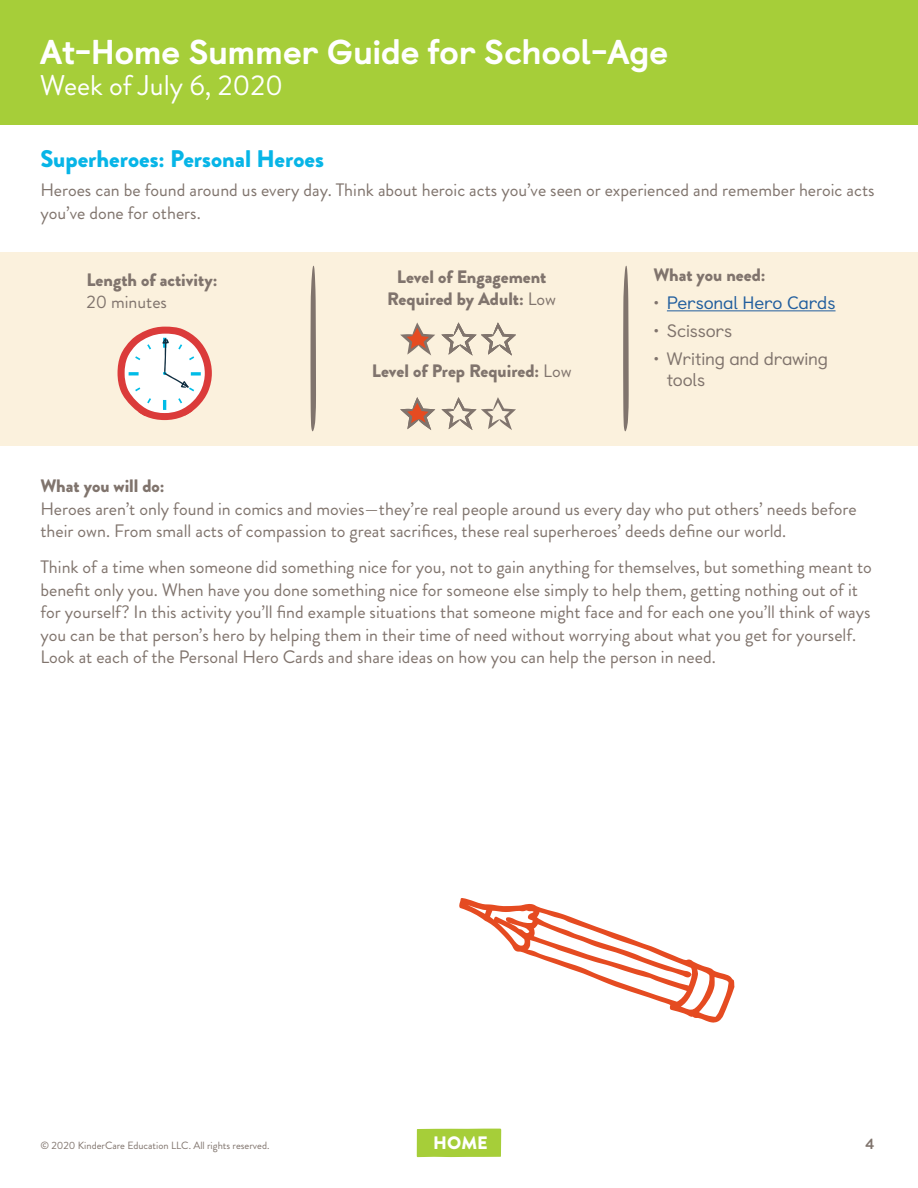
<style>
.page{position:relative;width:918px;height:1188px;background:#fff}
.page>*{position:absolute;margin:0;border:0;box-sizing:border-box;transform-origin:0 0}
.t1{font:800 34.5px "Castledown";letter-spacing:-.015em;color:#fff}
.t2{font:28.5px "Brandon Grotesque";color:#fff}
.t3{font:900 24px "Brandon Grotesque";color:#07b5e7}
.t4{font:18px/22.5px "Brandon Grotesque";color:#80746d}
.t5{font:900 18px/22.5px "Brandon Grotesque";color:#80746d;text-align:center}
.t6{font:18px/21px "Castledown";letter-spacing:-.01em;color:#80746d}
.t7{font:18px "Castledown";letter-spacing:-.01em;color:#215e9e}
.t8{font:900 18px "Brandon Grotesque";color:#fff}
.t9{font:700 15px "Brandon Grotesque";color:#80746d}
.t10{font:10.5px "Brandon Grotesque";color:#80746d}
.s1{font-weight:400}
.s2{color:#80746d}
</style>
<div class="page">
<div style="left:417px;top:1129px;width:84px;height:28px;background:#a6ce39"></div>
<div style="left:0;top:0;width:918px;height:125px;background:#a6ce39"></div>
<div style="left:0;top:252px;width:918px;height:193px;background:#fbf1dd"></div>
<hr style="left:667px;top:310px;width:169px;height:1px;background:#215e9e">
<svg style="left:310px;top:265px;width:6px;height:167px"></svg>
<svg style="left:623px;top:265px;width:6px;height:167px"></svg>
<svg style="left:400px;top:322px;width:35px;height:33px"></svg>
<svg style="left:400px;top:397px;width:35px;height:33px"></svg>
<svg style="left:441px;top:322px;width:75px;height:34px"></svg>
<svg style="left:441px;top:397px;width:75px;height:33px"></svg>
<svg style="left:118px;top:327px;width:94px;height:93px"></svg>
<svg style="left:459px;top:898px;width:275px;height:125px"></svg>
<h1 class="t1" style="left:40px;top:24px;width:630px">At-Home Summer Guide for School-Age</h1>
<h2 class="t2" style="left:40px;top:66px;width:245px">Week of July 6, 2020</h2>
<h3 class="t3" style="left:40px;top:142px;width:285px">Superheroes: Personal Heroes</h3>
<p class="t4" style="left:40px;top:179px;width:836px">Heroes can be found around us every day. Think about heroic acts you’ve seen or experienced and remember heroic acts you’ve done for others.</p>
<p class="t5" style="left:86px;top:268px;width:132px">Length of activity:</p>
<p class="t4" style="left:86px;top:291px;width:82px">20 minutes</p>
<p class="t5" style="left:387px;top:266px;width:170px">Level of Engagement<br>Required by Adult: <span class="s1">Low</span></p>
<p class="t5" style="left:372px;top:360px;width:201px">Level of Prep Required: <span class="s1">Low</span></p>
<p class="t5" style="left:653px;top:264px;width:114px">What you need:</p>
<p class="t7" style="left:653px;top:289px;width:184px"><span class="s2">•</span> Personal Hero Cards</p>
<p class="t6" style="left:653px;top:318px;width:80px">• Scissors</p>
<p class="t6" style="left:667px;top:346px;width:163px;text-indent:-14px">• Writing and drawing tools</p>
<p class="t5" style="left:40px;top:475px;width:126px">What you will do:</p>
<p class="t4" style="left:40px;top:497px;width:818px">Heroes aren’t only found in comics and movies—they’re real people around us every day who put others’ needs before their own. From small acts of compassion to great sacrifices, these real superheroes’ deeds define our world.</p>
<p class="t4" style="left:40px;top:556px;width:833px">Think of a time when someone did something nice for you, not to gain anything for themselves, but something meant to benefit only you. When have you done something nice for someone else simply to help them, getting nothing out of it for yourself? In this activity you’ll find example situations that someone might face and for each one you’ll think of ways you can be that person’s hero by helping them in their time of need without worrying about what you get for yourself.<br>Look at each of the Personal Hero Cards and share ideas on how you can help the person in need.</p>
<p class="t10" style="left:40px;top:1138px;width:230px">© 2020 KinderCare Education LLC. All rights reserved.</p>
<p class="t8" style="left:433px;top:1130px;width:56px">HOME</p>
<p class="t9" style="left:866px;top:1134px;width:10px">4</p>
</div>
